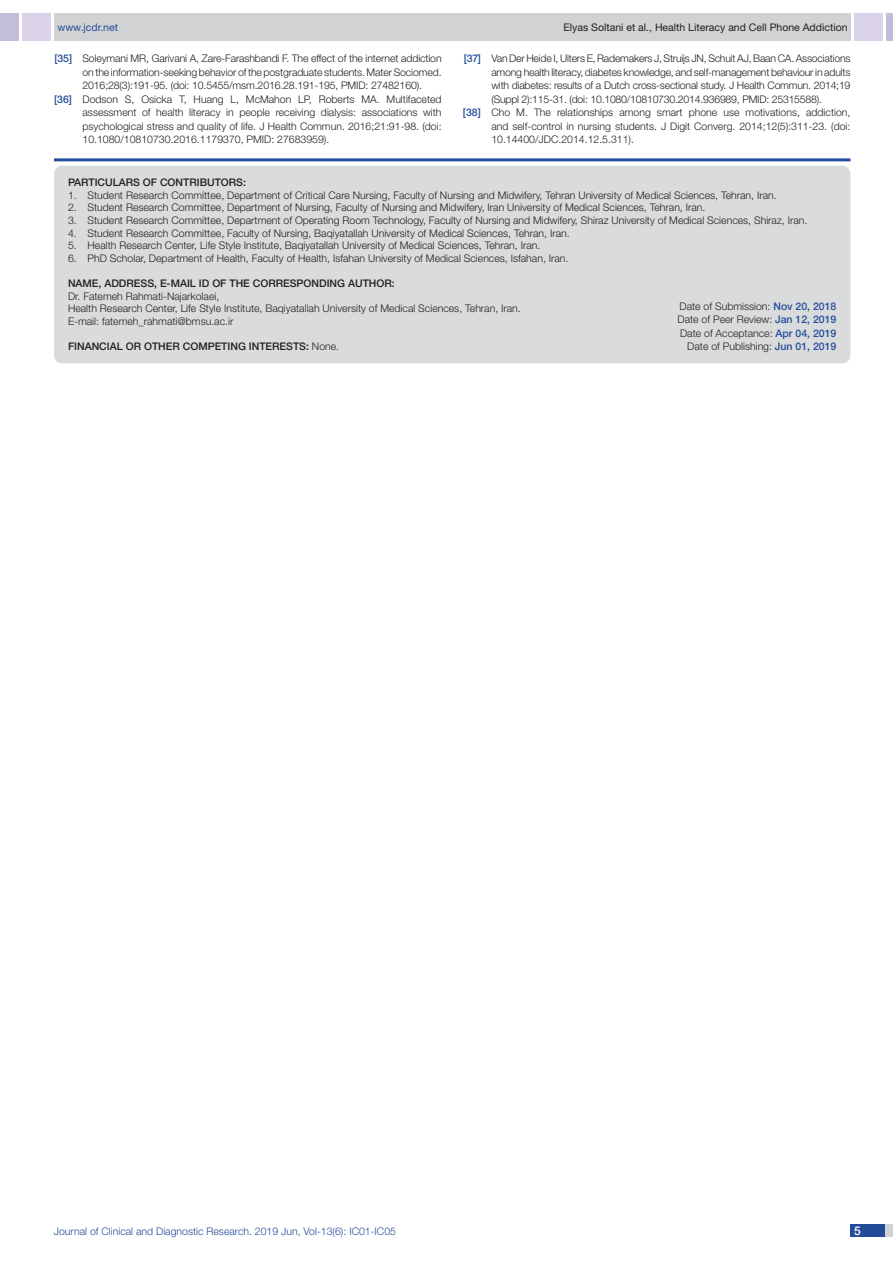
<style>
.page{position:relative;width:893px;height:1263px;background:#fff}
.page>*{position:absolute;margin:0;border:0;box-sizing:border-box;transform-origin:0 0}
.t1{font:500 12px "Helvetica Neue";color:#fff}
.Partic_Contri_Txt{font:300 10.5px "Helvetica Neue";color:#231f20}
.Partic_Contri_Txt-2{font:300 10.5px "Helvetica Neue";letter-spacing:-.02em;color:#231f20}
.Partic_Contri_Head{font:500 10.5px "Helvetica Neue";color:#231f20}
.t2{font:300 10.5px "Helvetica Neue";color:#244e9b}
.t3{font:10.5px "Helvetica Neue";color:#231f20}
.t4{font:10.5px "Helvetica Neue";color:#244e9b}
.s1{font-weight:500;color:#244e9b}
.s2{font-weight:300}
</style>
<div class="page">
<div style="left:54px;top:13px;width:796px;height:28px;background:#d1d2d4"></div>
<div style="left:0;top:13px;width:19px;height:28px;background:#c2bed7"></div>
<div style="left:22px;top:13px;width:29px;height:28px;background:#d9d2e8"></div>
<div style="left:886px;top:13px;width:7px;height:28px;background:#c2bed7"></div>
<div style="left:854px;top:13px;width:29px;height:28px;background:#d9d2e8"></div>
<div style="left:850px;top:1224px;width:43px;height:13px;background:#d1d2d4"></div>
<div style="left:850px;top:1224px;width:35px;height:13px;background:#214c99"></div>
<hr style="left:54px;top:158px;width:796px;height:3px;background:#244e9b">
<div style="left:54px;top:166px;width:796px;height:197px;background:#dadbdc;border-radius:9px"></div>
<p class="t4" style="left:57px;top:21px;width:62px">www.jcdr.net</p>
<p class="t3" style="left:563px;top:21px;width:286px">Elyas Soltani et al., Health Literacy and Cell Phone Addiction</p>
<p class="Partic_Contri_Txt" style="left:55px;top:52px;width:388px"><span class="s1">[35]</span> Soleymani MR, Garivani A, Zare-Farashbandi F. The effect of the internet addiction</p>
<p class="Partic_Contri_Txt" style="left:82px;top:66px;width:361px">on the information-seeking behavior of the postgraduate students. Mater Sociomed.</p>
<p class="Partic_Contri_Txt" style="left:82px;top:79px;width:341px">2016;28(3):191-95. (doi: 10.5455/msm.2016.28.191-195, PMID: 27482160).</p>
<p class="Partic_Contri_Txt" style="left:54px;top:93px;width:389px"><span class="s1">[36]</span> Dodson S, Osicka T, Huang L, McMahon LP, Roberts MA. Multifaceted</p>
<p class="Partic_Contri_Txt" style="left:82px;top:106px;width:361px">assessment of health literacy in people receiving dialysis: associations with</p>
<p class="Partic_Contri_Txt" style="left:82px;top:120px;width:361px">psychological stress and quality of life. J Health Commun. 2016;21:91-98. (doi:</p>
<p class="Partic_Contri_Txt" style="left:82px;top:133px;width:248px">10.1080/10810730.2016.1179370, PMID: 27683959).</p>
<p class="Partic_Contri_Txt-2" style="left:464px;top:52px;width:388px"><span class="s1">[37]</span> Van Der Heide I, Uiters E, Rademakers J, Struijs JN, Schuit AJ, Baan CA. Associations</p>
<p class="Partic_Contri_Txt-2" style="left:491px;top:66px;width:361px">among health literacy, diabetes knowledge, and self-management behaviour in adults</p>
<p class="Partic_Contri_Txt-2" style="left:491px;top:79px;width:361px">with diabetes: results of a Dutch cross-sectional study. J Health Commun. 2014;19</p>
<p class="Partic_Contri_Txt-2" style="left:491px;top:93px;width:332px">(Suppl 2):115-31. (doi: 10.1080/10810730.2014.936989, PMID: 25315588).</p>
<p class="Partic_Contri_Txt" style="left:463px;top:106px;width:389px"><span class="s1">[38]</span> Cho M. The relationships among smart phone use motivations, addiction,</p>
<p class="Partic_Contri_Txt" style="left:491px;top:120px;width:361px">and self-control in nursing students. J Digit Converg. 2014;12(5):311-23. (doi:</p>
<p class="Partic_Contri_Txt" style="left:491px;top:133px;width:144px">10.14400/JDC.2014.12.5.311).</p>
<p class="Partic_Contri_Head" style="left:68px;top:176px;width:45px">PARTI CULA</p>
<p class="Partic_Contri_Head" style="left:126px;top:176px;width:50px">RS OF CONT</p>
<p class="Partic_Contri_Head" style="left:189px;top:176px;width:26px">RIBUTO</p>
<p class="Partic_Contri_Head" style="left:229px;top:176px;width:19px">RS:</p>
<p class="Partic_Contri_Txt" style="left:68px;top:189px;width:710px">1. Student Research Committee, Department of Critical Care Nursing, Faculty of Nursing and Midwifery, Tehran University of Medical Sciences, Tehran, Iran.</p>
<p class="Partic_Contri_Txt" style="left:68px;top:201px;width:639px">2. Student Research Committee, Department of Nursing, Faculty of Nursing and Midwifery, Iran University of Medical Sciences, Tehran, Iran.</p>
<p class="Partic_Contri_Txt" style="left:68px;top:214px;width:741px">3. Student Research Committee, Department of Operating Room Technology, Faculty of Nursing and Midwifery, Shiraz University of Medical Sciences, Shiraz, Iran.</p>
<p class="Partic_Contri_Txt" style="left:68px;top:226px;width:503px">4. Student Research Committee, Faculty of Nursing, Baqiyatallah University of Medical Sciences, Tehran, Iran.</p>
<p class="Partic_Contri_Txt" style="left:68px;top:239px;width:474px">5. Health Research Center, Life Style Institute, Baqiyatallah University of Medical Sciences, Tehran, Iran.</p>
<p class="Partic_Contri_Txt" style="left:68px;top:252px;width:502px">6. PhD Scholar, Department of Health, Faculty of Health, Isfahan University of Medical Sciences, Isfahan, Iran.</p>
<p class="Partic_Contri_Head" style="left:68px;top:277px;width:45px">NAME, ADD</p>
<p class="Partic_Contri_Head" style="left:127px;top:277px;width:60px">RESS, E-MAIL</p>
<p class="Partic_Contri_Head" style="left:199px;top:277px;width:113px">ID OF THE CORRESPONDIN</p>
<p class="Partic_Contri_Head" style="left:337px;top:277px;width:19px">G AUT</p>
<p class="Partic_Contri_Head" style="left:369px;top:277px;width:27px">HOR:</p>
<p class="Partic_Contri_Txt" style="left:68px;top:289px;width:153px">Dr. Fatemeh Rahmati-Najarkolaei,</p>
<p class="Partic_Contri_Txt" style="left:68px;top:302px;width:454px">Health Research Center, Life Style Institute, Baqiyatallah University of Medical Sciences, Tehran, Iran.</p>
<p class="Partic_Contri_Txt" style="left:68px;top:315px;width:167px">E-mail: fatemeh_rahmati@bmsu.ac.ir</p>
<p class="Partic_Contri_Head" style="left:68px;top:340px;width:273px">Financial OR OTHER COMPETING INTERESTS: <span class="s2">None.</span></p>
<p class="Partic_Contri_Txt" style="left:679px;top:299px;width:158px">Date of Submission: <span class="s1">Nov 20, 2018</span></p>
<p class="Partic_Contri_Txt" style="left:677px;top:313px;width:160px">Date of Peer Review: <span class="s1">Jan 12, 2019</span></p>
<p class="Partic_Contri_Txt" style="left:680px;top:326px;width:158px">Date of Acceptance: <span class="s1">Apr 04, 2019</span></p>
<p class="Partic_Contri_Txt" style="left:687px;top:340px;width:151px">Date of Publishing: <span class="s1">Jun 01, 2019</span></p>
<p class="t2" style="left:54px;top:1225px;width:344px">Journal of Clinical and Diagnostic Research. 2019 Jun, Vol-13(6): IC01-IC05</p>
<p class="t1" style="left:854px;top:1223px;width:8px">5</p>
</div>
